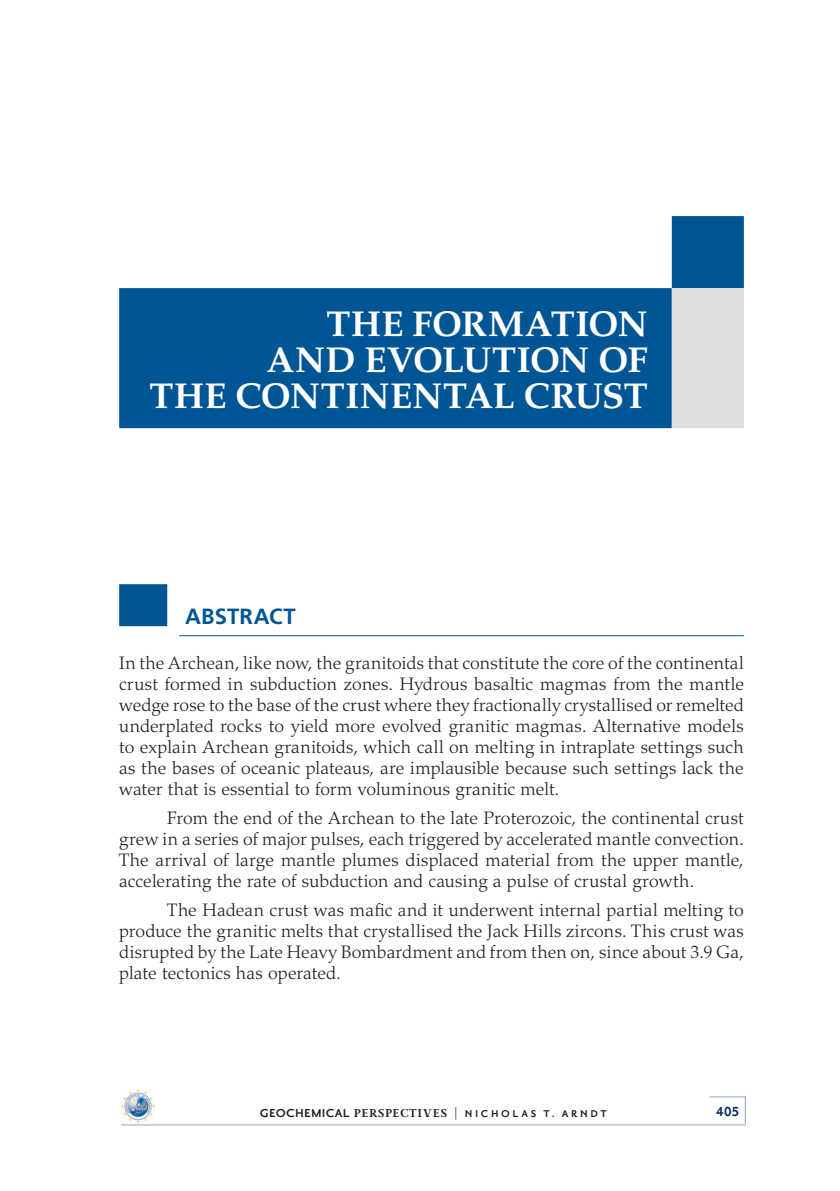
<style>
.page{position:relative;width:840px;height:1191px;background:#fff}
.page>*{position:absolute;margin:0;border:0;box-sizing:border-box;transform-origin:0 0}
.t1{font:700 36px "Palatino LT";letter-spacing:-.005em;color:#fff}
.t2{font:700 22px "Frutiger LT";color:#005594}
.t3{font:300 18px/21px "Palatino LT";letter-spacing:.005em;color:#231f20;text-align:justify}
.t4{font:700 16px "Priori San";color:#002c62}
.t5{font:700 12px "Priori San";color:#231f20}
.s1{font-size:14px}
.s2{font-family:"Priori Ser";font-size:14px}
.s3{font-weight:400;font-size:14px}
</style>
<div class="page">
<hr style="left:121px;top:1124px;width:624px;height:1px;background:#8aa4cb">
<svg style="left:744px;top:1097px;width:1px;height:27px"></svg>
<hr style="left:709px;top:1096px;width:36px;height:1px;background:#8aa4cb">
<img style="left:121px;top:1089px;width:34px;height:33px">
<div style="left:671px;top:216px;width:72px;height:72px;background:#005594"></div>
<div style="left:119px;top:288px;width:552px;height:140px;background:#005594"></div>
<div style="left:671px;top:288px;width:72px;height:140px;background:#dcdddf"></div>
<div style="left:119px;top:584px;width:48px;height:42px;background:#005594"></div>
<hr style="left:179px;top:635px;width:564px;height:1px;background:#005594">
<h1 class="t1" style="left:326px;top:303px;width:114px">THE FORMAT</h1>
<h1 class="t1" style="left:575px;top:303px;width:43px">ION</h1>
<h1 class="t1" style="left:266px;top:339px;width:30px">AND</h1>
<h1 class="t1" style="left:364px;top:339px;width:259px">EVOLUTION OF</h1>
<h1 class="t1" style="left:149px;top:375px;width:140px">THE CONT</h1>
<h1 class="t1" style="left:345px;top:375px;width:41px">INENTAL</h1>
<h1 class="t1" style="left:523px;top:375px;width:101px">CRUST</h1>
<p class="t2" style="left:185px;top:603px;width:57px">ABSTRACT</p>
<p class="t3" style="left:119px;top:653px;width:626px">In the Archean, like now, the granitoids that constitute the core of the continental crust formed in subduction zones. Hydrous basaltic magmas from the mantle wedge rose to the base of the crust where they fractionally crystallised or remelted underplated rocks to yield more evolved granitic magmas. Alternative models to explain Archean granitoids, which call on melting in intraplate settings such as the bases of oceanic plateaus, are implausible because such settings lack the water that is essential to form voluminous granitic melt.</p>
<p class="t3" style="left:119px;top:808px;width:625px;text-indent:48px">From the end of the Archean to the late Proterozoic, the continental crust grew in a series of major pulses, each triggered by accelerated mantle convection.<br>The arrival of large mantle plumes displaced material from the upper mantle, accelerating the rate of subduction and causing a pulse of crustal growth.</p>
<p class="t3" style="left:119px;top:900px;width:626px;text-indent:48px">The Hadean crust was mafic and it underwent internal partial melting to produce the granitic melts that crystallised the Jack Hills zircons. This crust was disrupted by the Late Heavy Bombardment and from then on, since about 3.9 Ga, plate tectonics has operated.</p>
<p class="t5" style="left:260px;top:1107px;width:348px"><span class="s1">Geochemical</span> <span class="s2">Perspectives</span> <span class="s3">|</span> N i c h o l a s T. A r n d t</p>
<p class="t4" style="left:715px;top:1103px;width:25px">405</p>
</div>
